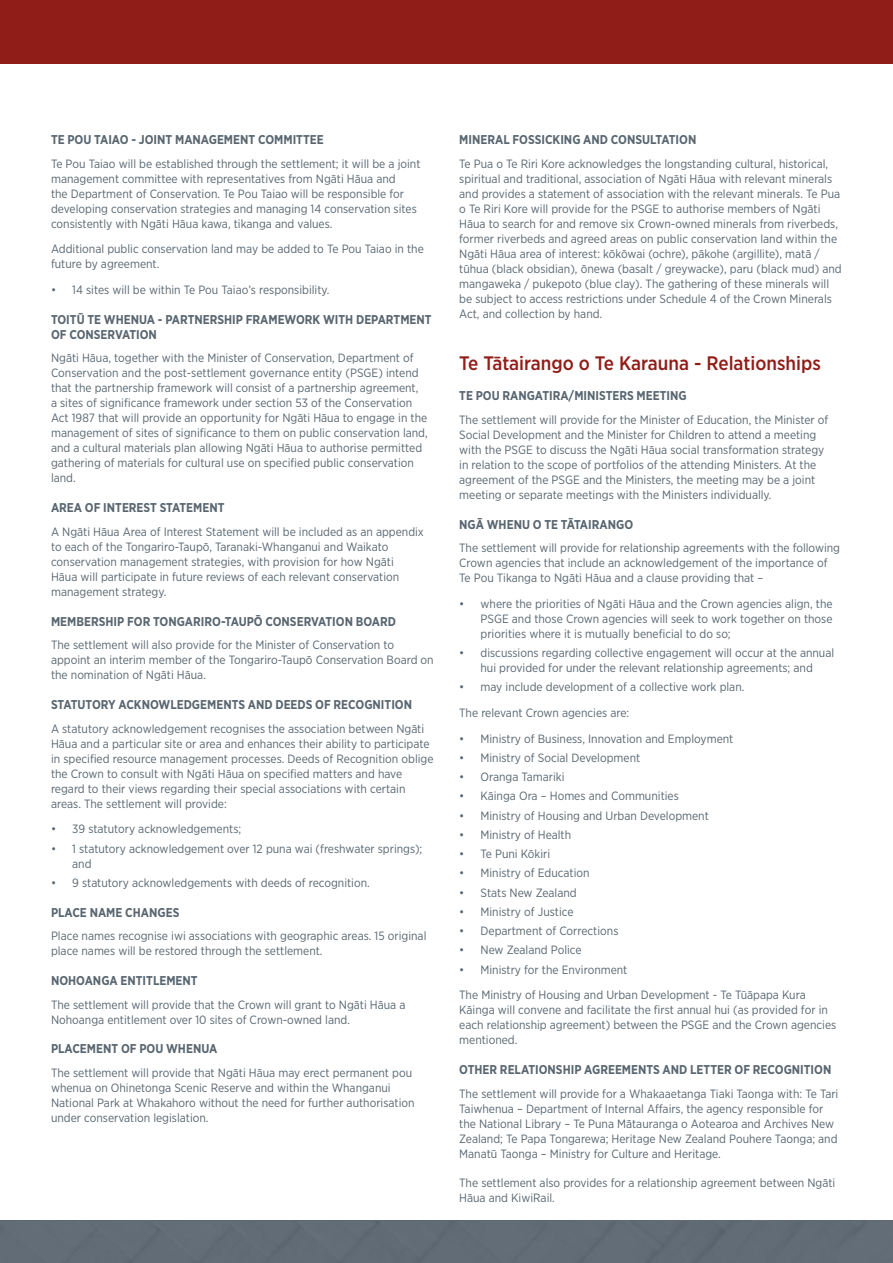
<style>
.page{position:relative;width:893px;height:1263px;background:#fff}
.page>*{position:absolute;margin:0;border:0;box-sizing:border-box;transform-origin:0 0}
.t1{font:500 19.5px "Gotham Narrow";color:#911d18}
.t2{font:700 12.75px/15px "Gotham Narrow";color:#596670;scale:.96 1}
.t3{font:12px/15px "Gotham Narrow";color:#596670}
</style>
<div class="page">
<div style="left:0;top:0;width:893px;height:64px;background:#911d18"></div>
<img style="left:0;top:1220px;width:893px;height:1px">
<div style="left:0;top:1221px;width:893px;height:42px;background:#616c76"></div>
<p class="t2" style="left:51px;top:132px;width:286px">TE POU TAIAO - JOINT MANAGEMENT COMMITTEE</p>
<p class="t3" style="left:51px;top:156px;width:371px">Te Pou Taiao will be established through the settlement; it will be a joint management committee with representatives from Ngāti Hāua and<br>the Department of Conservation. Te Pou Taiao will be responsible for developing conservation strategies and managing 14 conservation sites consistently with Ngāti Hāua kawa, tikanga and values.</p>
<p class="t3" style="left:51px;top:241px;width:374px">Additional public conservation land may be added to Te Pou Taiao in the future by agreement.</p>
<p class="t3" style="left:51px;top:282px;width:280px">• 14 sites will be within Te Pou Taiao’s responsibility.</p>
<p class="t2" style="left:51px;top:312px;width:398px">TOITŪ TE WHENUA - PARTNERSHIP FRAMEWORK WITH DEPARTMENT<br>OF CONSERVATION</p>
<p class="t3" style="left:51px;top:350px;width:378px">Ngāti Hāua, together with the Minister of Conservation, Department of Conservation and the post-settlement governance entity (PSGE) intend that the partnership framework will consist of a partnership agreement,<br>a sites of significance framework under section 53 of the Conservation Act 1987 that will provide an opportunity for Ngāti Hāua to engage in the management of sites of significance to them on public conservation land, and a cultural materials plan allowing Ngāti Hāua to authorise permitted gathering of materials for cultural use on specified public conservation land.</p>
<p class="t2" style="left:51px;top:500px;width:182px">AREA OF INTEREST STATEMENT</p>
<p class="t3" style="left:51px;top:524px;width:374px">A Ngāti Hāua Area of Interest Statement will be included as an appendix to each of the Tongariro-Taupō, Taranaki-Whanganui and Waikato conservation management strategies, with provision for how Ngāti<br>Hāua will participate in future reviews of each relevant conservation management strategy.</p>
<p class="t2" style="left:51px;top:614px;width:361px">MEMBERSHIP FOR TONGARIRO-TAUPŌ CONSERVATION BOARD</p>
<p class="t3" style="left:51px;top:637px;width:384px">The settlement will also provide for the Minister of Conservation to appoint an interim member of the Tongariro-Taupō Conservation Board on the nomination of Ngāti Hāua.</p>
<p class="t2" style="left:51px;top:697px;width:378px">STATUTORY ACKNOWLEDGEMENTS AND DEEDS OF RECOGNITION</p>
<p class="t3" style="left:51px;top:721px;width:384px">A statutory acknowledgement recognises the association between Ngāti Hāua and a particular site or area and enhances their ability to participate in specified resource management processes. Deeds of Recognition oblige the Crown to consult with Ngāti Hāua on specified matters and have regard to their views regarding their special associations with certain areas. The settlement will provide:</p>
<p class="t3" style="left:51px;top:821px;width:192px">• 39 statutory acknowledgements;</p>
<p class="t3" style="left:72px;top:840px;width:352px;text-indent:-21px">• 1 statutory acknowledgement over 12 puna wai (freshwater springs); and</p>
<p class="t3" style="left:51px;top:875px;width:320px">• 9 statutory acknowledgements with deeds of recognition.</p>
<p class="t2" style="left:51px;top:904px;width:135px">PLACE NAME CHANGES</p>
<p class="t3" style="left:51px;top:928px;width:377px">Place names recognise iwi associations with geographic areas. 15 original place names will be restored through the settlement.</p>
<p class="t2" style="left:51px;top:973px;width:154px">NOHOANGA ENTITLEMENT</p>
<p class="t3" style="left:51px;top:996px;width:356px">The settlement will provide that the Crown will grant to Ngāti Hāua a<br>Nohoanga entitlement over 10 sites of Crown-owned land.</p>
<p class="t2" style="left:51px;top:1041px;width:175px">PLACEMENT OF POU WHENUA</p>
<p class="t3" style="left:51px;top:1065px;width:365px">The settlement will provide that Ngāti Hāua may erect permanent pou whenua on Ohinetonga Scenic Reserve and within the Whanganui National Park at Whakahoro without the need for further authorisation under conservation legislation.</p>
<p class="t2" style="left:459px;top:132px;width:249px">MINERAL FOSSICKING AND CONSULTATION</p>
<p class="t3" style="left:459px;top:156px;width:384px">Te Pua o Te Riri Kore acknowledges the longstanding cultural, historical, spiritual and traditional, association of Ngāti Hāua with relevant minerals and provides a statement of association with the relevant minerals. Te Pua o Te Riri Kore will provide for the PSGE to authorise members of Ngāti Hāua to search for and remove six Crown-owned minerals from riverbeds, former riverbeds and agreed areas on public conservation land within the Ngāti Hāua area of interest: kōkōwai (ochre), pākohe (argillite), matā / tūhua (black obsidian), ōnewa (basalt / greywacke), paru (black mud) and mangaweka / pukepoto (blue clay). The gathering of these minerals will be subject to access restrictions under Schedule 4 of the Crown Minerals Act, and collection by hand.</p>
<h1 class="t1" style="left:459px;top:351px;width:363px">Te Tātairango o Te Karauna - Relationships</h1>
<p class="t2" style="left:459px;top:388px;width:238px">TE POU RANGATIRA/MINISTERS MEETING</p>
<p class="t3" style="left:459px;top:412px;width:371px">The settlement will provide for the Minister of Education, the Minister of Social Development and the Minister for Children to attend a meeting with the PSGE to discuss the Ngāti Hāua social transformation strategy in relation to the scope of portfolios of the attending Ministers. At the agreement of the PSGE and the Ministers, the meeting may be a joint meeting or separate meetings with the Ministers individually.</p>
<p class="t2" style="left:459px;top:516px;width:183px">NGĀ WHENU O TE TĀTAIRANGO</p>
<p class="t3" style="left:459px;top:540px;width:382px">The settlement will provide for relationship agreements with the following<br>Crown agencies that include an acknowledgement of the importance of<br>Te Pou Tikanga to Ngāti Hāua and a clause providing that –</p>
<p class="t3" style="left:480px;top:596px;width:354px;text-align:justify;text-indent:-21px">• where the priorities of Ngāti Hāua and the Crown agencies align, the PSGE and those Crown agencies will seek to work together on those priorities where it is mutually beneficial to do so;</p>
<p class="t3" style="left:459px;top:645px;width:376px;text-align:center">• discussions regarding collective engagement will occur at the annual hui provided for under the relevant relationship agreements; and</p>
<p class="t3" style="left:459px;top:674px;width:287px;line-height:25.7px">• may include development of a collective work plan.<br>The relevant Crown agencies are:</p>
<p class="t3" style="left:459px;top:730px;width:276px">• Ministry of Business, Innovation and Employment</p>
<p class="t3" style="left:459px;top:750px;width:183px">• Ministry of Social Development</p>
<p class="t3" style="left:459px;top:769px;width:107px">• Oranga Tamariki</p>
<p class="t3" style="left:459px;top:788px;width:221px">• Kāinga Ora – Homes and Communities</p>
<p class="t3" style="left:459px;top:807px;width:251px">• Ministry of Housing and Urban Development</p>
<p class="t3" style="left:459px;top:827px;width:114px">• Ministry of Health</p>
<p class="t3" style="left:459px;top:846px;width:93px">• Te Puni Kōkiri</p>
<p class="t3" style="left:459px;top:865px;width:132px">• Ministry of Education</p>
<p class="t3" style="left:459px;top:884px;width:119px">• Stats New Zealand</p>
<p class="t3" style="left:459px;top:904px;width:116px">• Ministry of Justice</p>
<p class="t3" style="left:459px;top:923px;width:161px">• Department of Corrections</p>
<p class="t3" style="left:459px;top:942px;width:124px">• New Zealand Police</p>
<p class="t3" style="left:459px;top:956px;width:348px;line-height:25.7px">• Ministry for the Environment<br>The Ministry of Housing and Urban Development - Te Tūāpapa Kura</p>
<p class="t3" style="left:459px;top:1002px;width:378px">Kāinga will convene and facilitate the first annual hui (as provided for in each relationship agreement) between the PSGE and the Crown agencies mentioned.</p>
<p class="t2" style="left:459px;top:1062px;width:389px">OTHER RELATIONSHIP AGREEMENTS AND LETTER OF RECOGNITION</p>
<p class="t3" style="left:459px;top:1085px;width:381px">The settlement will provide for a Whakaaetanga Tiaki Taonga with: Te Tari Taiwhenua – Department of Internal Affairs, the agency responsible for the National Library – Te Puna Mātauranga o Aotearoa and Archives New Zealand; Te Papa Tongarewa; Heritage New Zealand Pouhere Taonga; and Manatū Taonga – Ministry for Culture and Heritage.</p>
<p class="t3" style="left:459px;top:1175px;width:378px">The settlement also provides for a relationship agreement between Ngāti<br>Hāua and KiwiRail.</p>
</div>
